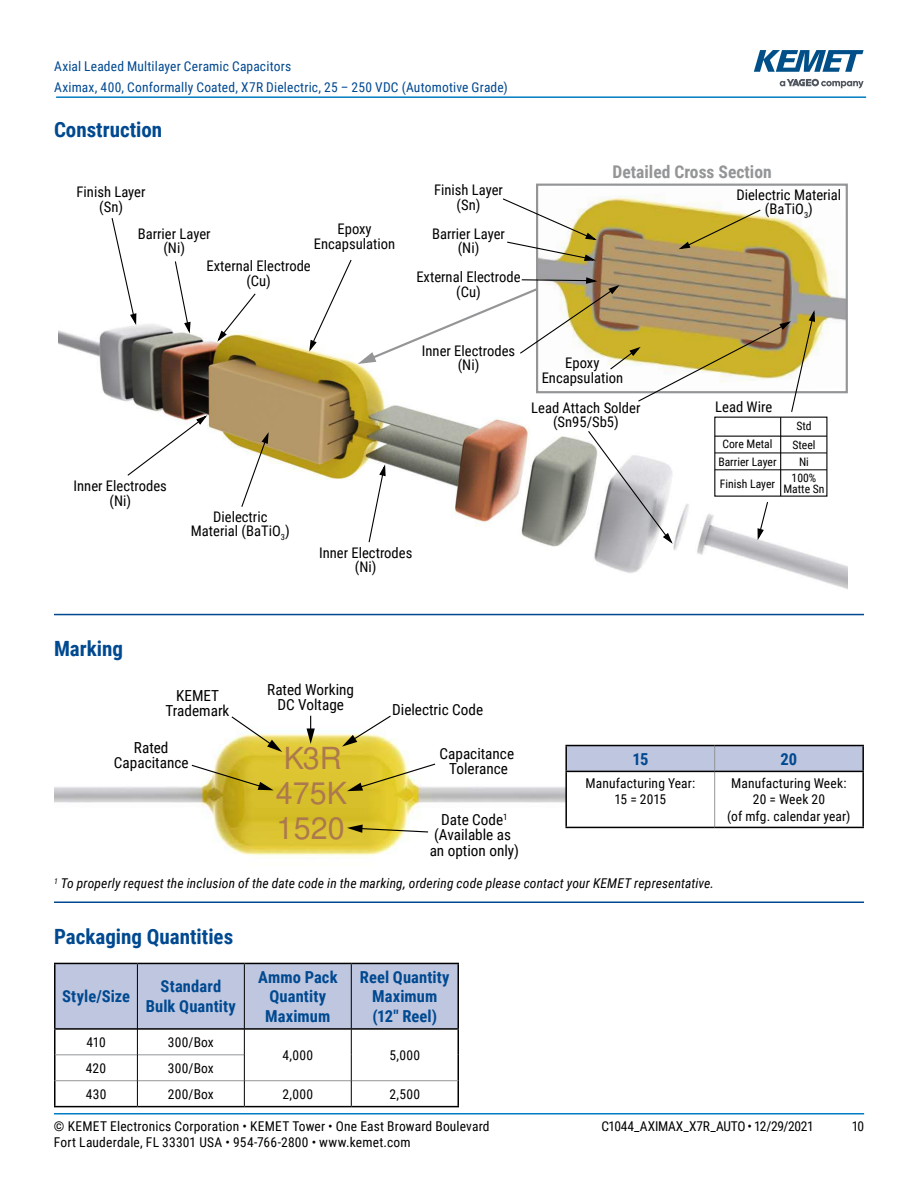
<style>
.page{position:relative;width:918px;height:1188px;background:#fff}
.page>*{position:absolute;margin:0;border:0;box-sizing:border-box;transform-origin:0 0}
.t1{font:700 30.45px/35px "Century Gothic";letter-spacing:.005em;color:#ac784e}
.t2{font:700 21px "Roboto Condensed";color:#004990}
.t3{font:700 17.55px "Roboto Condensed";color:#939597}
.t4{font:700 16.5px/19.8px "Roboto Condensed";letter-spacing:.005em;color:#004990;text-align:center}
.t5{font:15.15px/15.1px "Roboto Condensed";color:#000;text-align:center}
.t6{font:14.55px/14.5px "Roboto Condensed";color:#000;text-align:center}
.t7{font:13.5px/16.2px "Roboto Condensed";letter-spacing:.01em;color:#000;text-align:center}
.t8{font:13.5px/21px "Roboto Condensed";letter-spacing:.01em;color:#004990}
.t9{font:italic 13.5px "Roboto Condensed";letter-spacing:.01em;color:#000}
.t10{font:13.5px "Roboto Condensed";letter-spacing:-.025em;color:#000}
.t11{font:11.7px/17.5px "Roboto Condensed";color:#000;text-align:center}
</style>
<div class="page">
<hr style="left:54px;top:1113px;width:810px;height:2px;background:#007cc2">
<hr style="left:56px;top:96px;width:810px;height:2px;background:#007cc2">
<svg style="left:780px;top:79px;width:84px;height:9px"></svg>
<svg style="left:754px;top:50px;width:110px;height:22px"></svg>
<hr style="left:54px;top:614px;width:810px;height:1px;background:#004990">
<hr style="left:54px;top:902px;width:810px;height:1px;background:#004990">
<img style="left:59px;top:183px;width:789px;height:406px">
<img style="left:539px;top:187px;width:306px;height:203px">
<div style="left:536px;top:184px;width:312px;height:209px;border:2px solid #939597"></div>
<svg style="left:368px;top:462px;width:18px;height:81px"></svg>
<svg style="left:126px;top:414px;width:83px;height:63px"></svg>
<svg style="left:174px;top:260px;width:18px;height:76px"></svg>
<svg style="left:216px;top:292px;width:41px;height:52px"></svg>
<svg style="left:111px;top:217px;width:26px;height:111px"></svg>
<svg style="left:240px;top:430px;width:30px;height:78px"></svg>
<svg style="left:587px;top:430px;width:87px;height:116px"></svg>
<svg style="left:757px;top:501px;width:12px;height:42px"></svg>
<svg style="left:308px;top:197px;width:508px;height:216px"></svg>
<hr style="left:780px;top:417px;width:1px;height:79px;background:#000">
<hr style="left:715px;top:436px;width:112px;height:1px;background:#000">
<hr style="left:715px;top:453px;width:112px;height:1px;background:#000">
<hr style="left:715px;top:470px;width:112px;height:1px;background:#000">
<img style="left:54px;top:715px;width:601px;height:141px">
<svg style="left:230px;top:715px;width:52px;height:37px"></svg>
<svg style="left:307px;top:716px;width:8px;height:28px"></svg>
<svg style="left:190px;top:764px;width:84px;height:26px"></svg>
<svg style="left:347px;top:825px;width:82px;height:8px"></svg>
<svg style="left:342px;top:715px;width:50px;height:32px"></svg>
<svg style="left:347px;top:763px;width:90px;height:28px"></svg>
<hr style="left:54px;top:963px;width:83px;height:1px;background:#000">
<hr style="left:54px;top:964px;width:2px;height:64px;background:#000">
<hr style="left:54px;top:1028px;width:83px;height:2px;background:#000">
<hr style="left:54px;top:1030px;width:2px;height:25px;background:#000">
<hr style="left:54px;top:1055px;width:2px;height:26px;background:#000">
<hr style="left:54px;top:1081px;width:2px;height:25px;background:#000">
<hr style="left:54px;top:1106px;width:83px;height:1px;background:#000">
<hr style="left:137px;top:1106px;width:107px;height:1px;background:#000">
<hr style="left:244px;top:1106px;width:107px;height:1px;background:#000">
<hr style="left:351px;top:1106px;width:108px;height:1px;background:#000">
<svg style="left:55px;top:963px;width:404px;height:143px"></svg>
<svg style="left:567px;top:746px;width:295px;height:81px"></svg>
<hr style="left:714px;top:772px;width:1px;height:55px;background:#939597">
<hr style="left:565px;top:772px;width:2px;height:55px;background:#000">
<hr style="left:862px;top:772px;width:2px;height:55px;background:#000">
<hr style="left:565px;top:827px;width:150px;height:1px;background:#000">
<hr style="left:715px;top:827px;width:149px;height:1px;background:#000">
<hr style="left:565px;top:745px;width:150px;height:1px;background:#000">
<hr style="left:565px;top:746px;width:2px;height:25px;background:#000">
<hr style="left:715px;top:745px;width:149px;height:1px;background:#000">
<hr style="left:862px;top:746px;width:2px;height:25px;background:#000">
<hr style="left:565px;top:771px;width:150px;height:1px;background:#000">
<hr style="left:715px;top:771px;width:149px;height:1px;background:#000">
<p class="t8" style="left:54px;top:57px;width:455px">Axial Leaded Multilayer Ceramic Capacitors<br>Aximax, 400, Conformally Coated, X7R Dielectric, 25 – 250 VDC (Automotive Grade)</p>
<h2 class="t2" style="left:54px;top:115px;width:110px">Construction</h2>
<p class="t6" style="left:77px;top:186px;width:70px">Finish Layer (Sn)</p>
<p class="t6" style="left:314px;top:223px;width:83px">Epoxy<br>Encapsulation</p>
<p class="t6" style="left:138px;top:227px;width:74px">Barrier Layer (Ni)</p>
<p class="t6" style="left:207px;top:260px;width:106px">External Electrode (Cu)</p>
<p class="t6" style="left:434px;top:184px;width:70px">Finish Layer (Sn)</p>
<p class="t6" style="left:432px;top:227px;width:74px">Barrier Layer (Ni)</p>
<p class="t6" style="left:416px;top:271px;width:106px">External Electrode (Cu)</p>
<p class="t3" style="left:613px;top:162px;width:161px">Detailed Cross Section</p>
<p class="t6" style="left:736px;top:188px;width:106px">Dielectric Material (BaTiO<sub>3</sub>)</p>
<p class="t6" style="left:74px;top:480px;width:95px">Inner Electrodes (Ni)</p>
<p class="t6" style="left:191px;top:510px;width:100px">Dielectric<br>Material (BaTiO<sub>3</sub>)</p>
<p class="t6" style="left:422px;top:344px;width:95px">Inner Electrodes (Ni)</p>
<p class="t6" style="left:542px;top:357px;width:83px">Epoxy<br>Encapsulation</p>
<p class="t6" style="left:531px;top:401px;width:111px">Lead Attach Solder (Sn95/Sb5)</p>
<p class="t6" style="left:319px;top:546px;width:95px">Inner Electrodes (Ni)</p>
<p class="t6" style="left:715px;top:401px;width:58px">Lead Wire</p>
<p class="t11" style="left:796px;top:418px;width:17px">Std</p>
<p class="t11" style="left:792px;top:454px;width:26px;line-height:16px">Ni<br>100%</p>
<p class="t11" style="left:783px;top:481px;width:43px">Matte Sn</p>
<p class="t11" style="left:718px;top:436px;width:60px">Core Metal<br>Barrier Layer</p>
<p class="t11" style="left:720px;top:476px;width:57px">Finish Layer</p>
<p class="t11" style="left:792px;top:437px;width:25px">Steel</p>
<h2 class="t2" style="left:54px;top:634px;width:71px">Marking</h2>
<p class="t5" style="left:166px;top:689px;width:65px">KEMET<br>Trademark</p>
<p class="t5" style="left:114px;top:741px;width:76px">Rated<br>Capacitance</p>
<p class="t5" style="left:267px;top:683px;width:88px">Rated Working<br>DC Voltage</p>
<h1 class="t1" style="left:276px;top:741px;width:73px">K3R<br>475K<br>1520</h1>
<p class="t5" style="left:392px;top:703px;width:93px">Dielectric Code</p>
<p class="t5" style="left:440px;top:747px;width:76px">Capacitance<br>Tolerance</p>
<p class="t5" style="left:430px;top:813px;width:91px">Date Code<sup>1 </sup>(Available as an option only)</p>
<p class="t4" style="left:632px;top:748px;width:17px">15</p>
<p class="t4" style="left:781px;top:748px;width:18px">20</p>
<p class="t7" style="left:586px;top:775px;width:111px">Manufacturing Year:<br>15 = 2015</p>
<p class="t7" style="left:727px;top:775px;width:125px">Manufacturing Week:<br>20 = Week 20<br>(of mfg. calendar year)</p>
<p class="t9" style="left:54px;top:877px;width:662px"><sup>1</sup> To properly request the inclusion of the date code in the marking, ordering code please contact your KEMET representative.</p>
<h2 class="t2" style="left:54px;top:921px;width:181px">Packaging Quantities</h2>
<p class="t4" style="left:62px;top:986px;width:70px">Style/Size</p>
<p class="t4" style="left:146px;top:976px;width:92px">Standard<br>Bulk Quantity</p>
<p class="t4" style="left:258px;top:966px;width:81px">Ammo Pack<br>Quantity<br>Maximum</p>
<p class="t4" style="left:360px;top:966px;width:91px">Reel Quantity<br>Maximum (12" Reel)</p>
<p class="t7" style="left:86px;top:1035px;width:21px">410</p>
<p class="t7" style="left:168px;top:1035px;width:48px">300/Box</p>
<p class="t7" style="left:283px;top:1048px;width:32px">4,000</p>
<p class="t7" style="left:390px;top:1048px;width:32px">5,000</p>
<p class="t7" style="left:86px;top:1061px;width:22px">420</p>
<p class="t7" style="left:168px;top:1061px;width:48px">300/Box</p>
<p class="t7" style="left:86px;top:1087px;width:22px">430</p>
<p class="t7" style="left:168px;top:1087px;width:48px">200/Box</p>
<p class="t7" style="left:283px;top:1087px;width:32px">2,000</p>
<p class="t7" style="left:389px;top:1087px;width:32px">2,500</p>
<p class="t7" style="left:54px;top:1119px;width:437px">© KEMET Electronics Corporation • KEMET Tower • One East Broward Boulevard</p>
<p class="t10" style="left:601px;top:1120px;width:214px">C1044_AXIMAX_X7R_AUTO • 12/29/2021</p>
<p class="t7" style="left:852px;top:1119px;width:14px">10</p>
<p class="t7" style="left:54px;top:1135px;width:358px">Fort Lauderdale, FL 33301 USA • 954-766-2800 • www.kemet.com</p>
</div>
